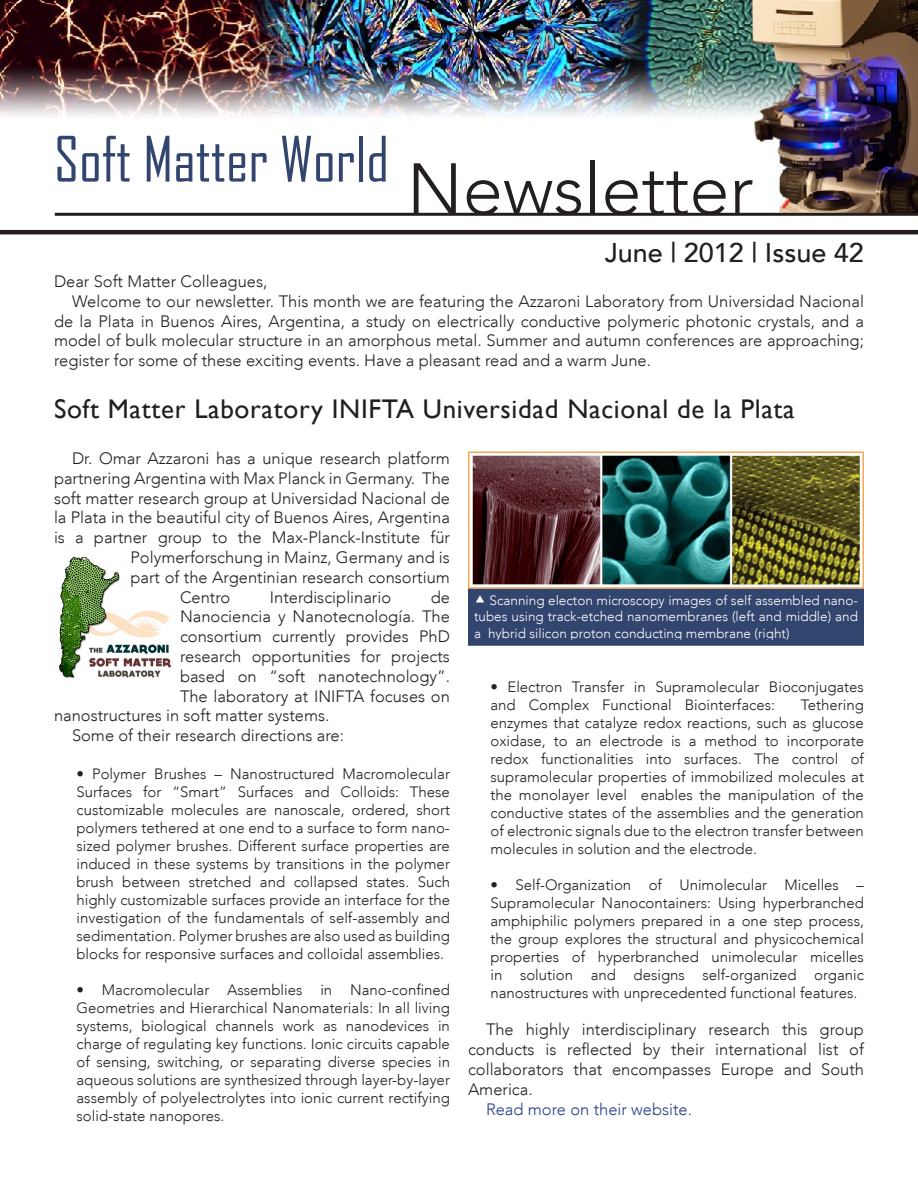
<style>
.page{position:relative;width:918px;height:1188px;background:#fff}
.page>*{position:absolute;margin:0;border:0;box-sizing:border-box;transform-origin:0 0}
.t1{font:300 72px "Avenir LT";color:#231f20}
.t2{font:60px "Agency FB";color:#31456e}
.ArticleHeading{font:27px "Gill Sans";letter-spacing:.025em;color:#231f20}
.t3{font:500 27px "Avenir LT";color:#231f20}
.ArticleText{font:300 16.5px/19.8px "Avenir LT";color:#231f20;text-align:justify}
.ArticleText-2{font:300 16.5px "Avenir LT";color:#253f8e}
.ArticleText-3{font:300 15px/18px "Avenir LT";color:#231f20;text-align:justify}
.ArticleCaption{font:300 13.5px/16.2px "Avenir LT";color:#fff;text-align:justify}
</style>
<div class="page">
<img style="left:58px;top:556px;width:114px;height:123px">
<img style="left:472px;top:455px;width:388px;height:130px">
<div style="left:468px;top:452px;width:396px;height:137px;border:2px solid #f2a857"></div>
<div style="left:471px;top:592px;width:390px;height:51px;background:#31456e"></div>
<div style="left:468px;top:589px;width:396px;height:57px;border:6px solid #31456e"></div>
<img style="left:0;top:0;width:918px;height:230px">
<hr style="left:55px;top:213px;width:863px;height:3px;background:#231f20">
<hr style="left:0;top:230px;width:918px;height:4px;background:#231f20">
<p class="t2" style="left:54px;top:123px;width:336px">Soft Matter World</p>
<p class="t1" style="left:407px;top:147px;width:348px">Newsletter</p>
<p class="t3" style="left:605px;top:237px;width:261px">June | 2012 | Issue 42</p>
<p class="ArticleText" style="left:54px;top:271px;width:215px">Dear Soft Matter Colleagues,</p>
<p class="ArticleText" style="left:54px;top:291px;width:812px;text-indent:18px">Welcome to our newsletter. This month we are featuring the Azzaroni Laboratory from Universidad Nacional de la Plata in Buenos Aires, Argentina, a study on electrically conductive polymeric photonic crystals, and a model of bulk molecular structure in an amorphous metal. Summer and autumn conferences are approaching; register for some of these exciting events. Have a pleasant read and a warm June.</p>
<p class="ArticleHeading" style="left:54px;top:393px;width:742px">Soft Matter Laboratory INIFTA Universidad Nacional de la Plata</p>
<p class="ArticleText" style="left:72px;top:448px;width:380px">Dr. Omar Azzaroni has a unique research platform</p>
<p class="ArticleText" style="left:54px;top:468px;width:398px">partnering Argentina with Max Planck in Germany. The</p>
<p class="ArticleText" style="left:54px;top:488px;width:397px">soft matter research group at Universidad Nacional de</p>
<p class="ArticleText" style="left:54px;top:508px;width:398px">la Plata in the beautiful city of Buenos Aires, Argentina</p>
<p class="ArticleText" style="left:54px;top:528px;width:398px">is a partner group to the Max-Planck-Institute für</p>
<p class="ArticleText" style="left:130px;top:547px;width:321px">Polymerforschung in Mainz, Germany and is</p>
<p class="ArticleText" style="left:130px;top:567px;width:321px">part of the Argentinian research consortium</p>
<p class="ArticleText" style="left:180px;top:587px;width:52px">Centro</p>
<p class="ArticleText" style="left:270px;top:587px;width:123px">Interdisciplinario</p>
<p class="ArticleText" style="left:431px;top:587px;width:21px">de</p>
<p class="ArticleText" style="left:180px;top:607px;width:271px">Nanociencia y Nanotecnología. The</p>
<p class="ArticleText" style="left:180px;top:627px;width:271px">consortium currently provides PhD</p>
<p class="ArticleText" style="left:180px;top:646px;width:272px">research opportunities for projects</p>
<p class="ArticleText" style="left:180px;top:666px;width:272px">based on “soft nanotechnology”.</p>
<p class="ArticleText" style="left:180px;top:686px;width:271px">The laboratory at INIFTA focuses on</p>
<p class="ArticleText" style="left:54px;top:706px;width:277px">nanostructures in soft matter systems.</p>
<p class="ArticleText" style="left:72px;top:726px;width:274px">Some of their research directions are:</p>
<p class="ArticleText-3" style="left:76px;top:765px;width:375px">• Polymer Brushes – Nanostructured Macromolecular Surfaces for “Smart” Surfaces and Colloids: These customizable molecules are nanoscale, ordered, short polymers tethered at one end to a surface to form nano&shy;sized polymer brushes. Different surface properties are induced in these systems by transitions in the polymer brush between stretched and collapsed states. Such highly customizable surfaces provide an interface for the investigation of the fundamentals of self-assembly and sedimentation. Polymer brushes are also used as building blocks for responsive surfaces and colloidal assemblies.</p>
<p class="ArticleText-3" style="left:76px;top:981px;width:375px">• Macromolecular Assemblies in Nano-confined Geometries and Hierarchical Nanomaterials: In all living systems, biological channels work as nanodevices in charge of regulating key functions. Ionic circuits capable of sensing, switching, or separating diverse species in aqueous solutions are synthesized through layer-by-layer assembly of polyelectrolytes into ionic current rectifying solid-state nanopores.</p>
<p class="ArticleCaption" style="left:474px;top:592px;width:386px;text-indent:16px">Scanning electon microscopy images of self assembled nano&shy;tubes using track-etched nanomembranes (left and middle) and a hybrid silicon proton conducting membrane (right)</p>
<p class="ArticleText-3" style="left:490px;top:677px;width:375px">• Electron Transfer in Supramolecular Bioconjugates and Complex Functional Biointerfaces:</p>
<p class="ArticleText-3" style="left:490px;top:695px;width:375px;text-indent:310px">Tethering enzymes that catalyze redox reactions, such as glucose oxidase, to an electrode is a method to incorporate redox functionalities into surfaces. The control of supramolecular properties of immobilized molecules at the monolayer level enables the manipulation of the conductive states of the assemblies and the generation of electronic signals due to the electron transfer between molecules in solution and the electrode.</p>
<p class="ArticleText-3" style="left:490px;top:875px;width:375px">• Self-Organization of Unimolecular Micelles – Supramolecular Nanocontainers: Using hyperbranched amphiphilic polymers prepared in a one step process, the group explores the structural and physicochemical properties of hyperbranched unimolecular micelles in solution and designs self-organized organic nanostructures with unprecedented functional features.</p>
<p class="ArticleText" style="left:468px;top:1020px;width:398px;text-indent:18px">The highly interdisciplinary research this group conducts is reflected by their international list of collaborators that encompasses Europe and South America.</p>
<p class="ArticleText-2" style="left:486px;top:1099px;width:208px">Read more on their website.</p>
</div>
